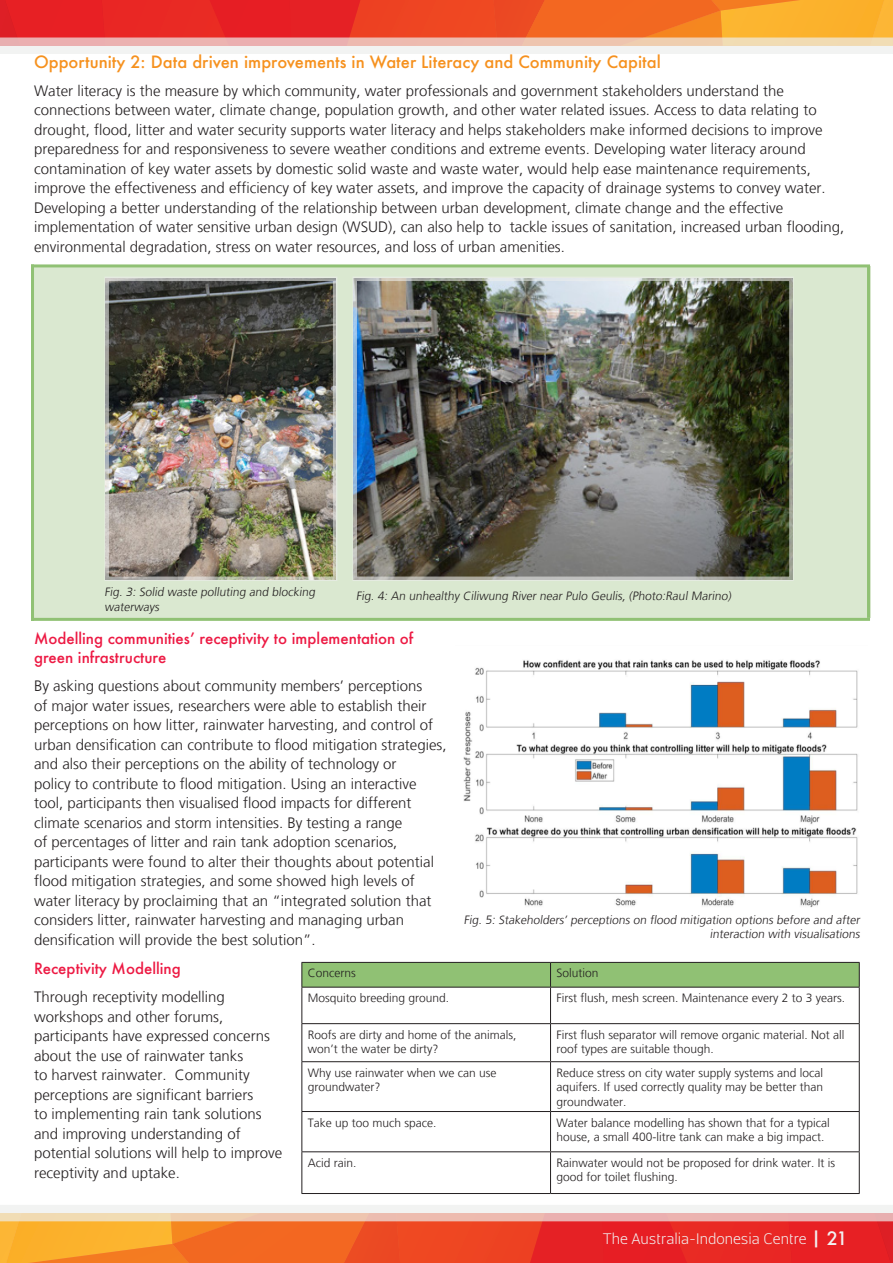
<style>
.page{position:relative;width:893px;height:1263px;background:#fff}
.page>*{position:absolute;margin:0;border:0;box-sizing:border-box;transform-origin:0 0}
.t1{font:500 16.5px "Futura";color:#f6911e}
.t2{font:300 15px/19.5px "Frutiger LT";color:#231f20}
.t3{font:500 15px/19.5px "Futura";color:#ed1943}
.t4{font:300 15px "Centuma";color:#f2f2f2}
.Table_copy{font:300 12px/14.4px "Frutiger LT";color:#231f20}
.s1{font-family:"Futura";font-weight:500;font-size:18px}
</style>
<div class="page">
<svg style="left:0;top:1221px;width:893px;height:42px;background:#ee5325"></svg>
<svg style="left:0;top:1205px;width:893px;height:16px;fill:#f2f3f2"></svg>
<svg style="left:0;top:0;width:893px;height:38px;background:#ee5526"></svg>
<svg style="left:0;top:38px;width:893px;height:16px"></svg>
<div style="left:31px;top:266px;width:839px;height:352px;background:#dae8d0"></div>
<hr style="left:31px;top:264px;width:839px;height:3px;background:#90c174">
<hr style="left:31px;top:618px;width:839px;height:3px;background:#90c174">
<hr style="left:31px;top:264px;width:3px;height:357px;background:#90c174">
<hr style="left:867px;top:266px;width:3px;height:352px;background:#90c174">
<svg style="left:301px;top:962px;width:559px;height:25px;background:#8ab86f"></svg>
<hr style="left:301px;top:987px;width:249px;height:1px;background:#231f20">
<hr style="left:301px;top:987px;width:1px;height:36px;background:#231f20">
<hr style="left:550px;top:987px;width:310px;height:1px;background:#231f20">
<hr style="left:550px;top:987px;width:1px;height:36px;background:#231f20">
<hr style="left:859px;top:987px;width:1px;height:36px;background:#231f20">
<hr style="left:301px;top:1023px;width:249px;height:1px;background:#231f20">
<hr style="left:301px;top:1024px;width:1px;height:37px;background:#231f20">
<hr style="left:550px;top:1023px;width:310px;height:1px;background:#231f20">
<hr style="left:550px;top:1024px;width:1px;height:37px;background:#231f20">
<hr style="left:859px;top:1024px;width:1px;height:37px;background:#231f20">
<hr style="left:301px;top:1061px;width:249px;height:1px;background:#231f20">
<hr style="left:301px;top:1062px;width:1px;height:49px;background:#231f20">
<hr style="left:550px;top:1061px;width:310px;height:1px;background:#231f20">
<hr style="left:550px;top:1062px;width:1px;height:49px;background:#231f20">
<hr style="left:859px;top:1062px;width:1px;height:49px;background:#231f20">
<hr style="left:301px;top:1111px;width:249px;height:1px;background:#231f20">
<hr style="left:301px;top:1112px;width:1px;height:39px;background:#231f20">
<hr style="left:550px;top:1111px;width:310px;height:1px;background:#231f20">
<hr style="left:550px;top:1112px;width:1px;height:39px;background:#231f20">
<hr style="left:859px;top:1112px;width:1px;height:39px;background:#231f20">
<hr style="left:301px;top:1151px;width:249px;height:1px;background:#231f20">
<hr style="left:301px;top:1152px;width:1px;height:41px;background:#231f20">
<hr style="left:550px;top:1151px;width:310px;height:1px;background:#231f20">
<hr style="left:550px;top:1152px;width:1px;height:41px;background:#231f20">
<hr style="left:859px;top:1152px;width:1px;height:41px;background:#231f20">
<hr style="left:301px;top:1193px;width:249px;height:1px;background:#231f20">
<hr style="left:550px;top:1193px;width:310px;height:1px;background:#231f20">
<img style="left:109px;top:282px;width:223px;height:294px">
<img style="left:357px;top:282px;width:432px;height:294px">
<img style="left:463px;top:660px;width:395px;height:247px">
<div style="left:104px;top:277px;width:233px;height:304px;border:4px solid #edeeed"></div>
<div style="left:352px;top:277px;width:442px;height:304px;border:4px solid #edeeed"></div>
<p class="t1" style="left:34px;top:50px;width:628px">Opportunity 2: Data driven improvements in Water Literacy and Community Capital</p>
<p class="t2" style="left:34px;top:81px;width:812px">Water literacy is the measure by which community, water professionals and government stakeholders understand the connections between water, climate change, population growth, and other water related issues. Access to data relating to drought, flood, litter and water security supports water literacy and helps stakeholders make informed decisions to improve preparedness for and responsiveness to severe weather conditions and extreme events. Developing water literacy around contamination of key water assets by domestic solid waste and waste water, would help ease maintenance requirements, improve the effectiveness and efficiency of key water assets, and improve the capacity of drainage systems to convey water.<br>Developing a better understanding of the relationship between urban development, climate change and the effective implementation of water sensitive urban design (WSUD), can also help to tackle issues of sanitation, increased urban flooding, environmental degradation, stress on water resources, and loss of urban amenities.</p>
<p class="Table_copy" style="left:104px;top:585px;width:214px">Fig. 3: Solid waste polluting and blocking waterways</p>
<p class="Table_copy" style="left:356px;top:588px;width:378px">Fig. 4: An unhealthy Ciliwung River near Pulo Geulis, (Photo:Raul Marino)</p>
<p class="t3" style="left:34px;top:628px;width:381px">Modelling communities’ receptivity to implementation of green infrastructure</p>
<p class="t2" style="left:34px;top:677px;width:414px">By asking questions about community members’ perceptions<br>of major water issues, researchers were able to establish their perceptions on how litter, rainwater harvesting, and control of urban densification can contribute to flood mitigation strategies, and also their perceptions on the ability of technology or<br>policy to contribute to flood mitigation. Using an interactive tool, participants then visualised flood impacts for different climate scenarios and storm intensities. By testing a range<br>of percentages of litter and rain tank adoption scenarios, participants were found to alter their thoughts about potential flood mitigation strategies, and some showed high levels of water literacy by proclaiming that an “integrated solution that considers litter, rainwater harvesting and managing urban densification will provide the best solution”.</p>
<p class="t3" style="left:34px;top:959px;width:148px">Receptivity Modelling</p>
<p class="t2" style="left:34px;top:988px;width:250px">Through receptivity modelling workshops and other forums, participants have expressed concerns about the use of rainwater tanks<br>to harvest rainwater. Community perceptions are significant barriers<br>to implementing rain tank solutions and improving understanding of potential solutions will help to improve receptivity and uptake.</p>
<p class="Table_copy" style="left:464px;top:913px;width:400px;text-align:right">Fig. 5: Stakeholders’ perceptions on flood mitigation options before and after interaction with visualisations</p>
<p class="Table_copy" style="left:308px;top:966px;width:50px">Concerns</p>
<p class="Table_copy" style="left:556px;top:966px;width:44px">Solution</p>
<p class="Table_copy" style="left:308px;top:991px;width:143px">Mosquito breeding ground.</p>
<p class="Table_copy" style="left:556px;top:991px;width:290px">First flush, mesh screen. Maintenance every 2 to 3 years.</p>
<p class="Table_copy" style="left:308px;top:1027px;width:210px">Roofs are dirty and home of the animals, won’t the water be dirty?</p>
<p class="Table_copy" style="left:556px;top:1027px;width:289px">First flush separator will remove organic material. Not all roof types are suitable though.</p>
<p class="Table_copy" style="left:308px;top:1065px;width:190px">Why use rainwater when we can use groundwater?</p>
<p class="Table_copy" style="left:556px;top:1065px;width:268px;text-align:justify">Reduce stress on city water supply systems and local aquifers. If used correctly quality may be better than groundwater.</p>
<p class="Table_copy" style="left:308px;top:1115px;width:130px">Take up too much space.</p>
<p class="Table_copy" style="left:556px;top:1115px;width:275px">Water balance modelling has shown that for a typical house, a small 400-litre tank can make a big impact.</p>
<p class="Table_copy" style="left:308px;top:1156px;width:50px">Acid rain.</p>
<p class="Table_copy" style="left:556px;top:1156px;width:280px">Rainwater would not be proposed for drink water. It is good for toilet flushing.</p>
<p class="t4" style="left:603px;top:1228px;width:246px">The Australia-Indonesia Centre <span class="s1">| 21</span></p>
</div>
